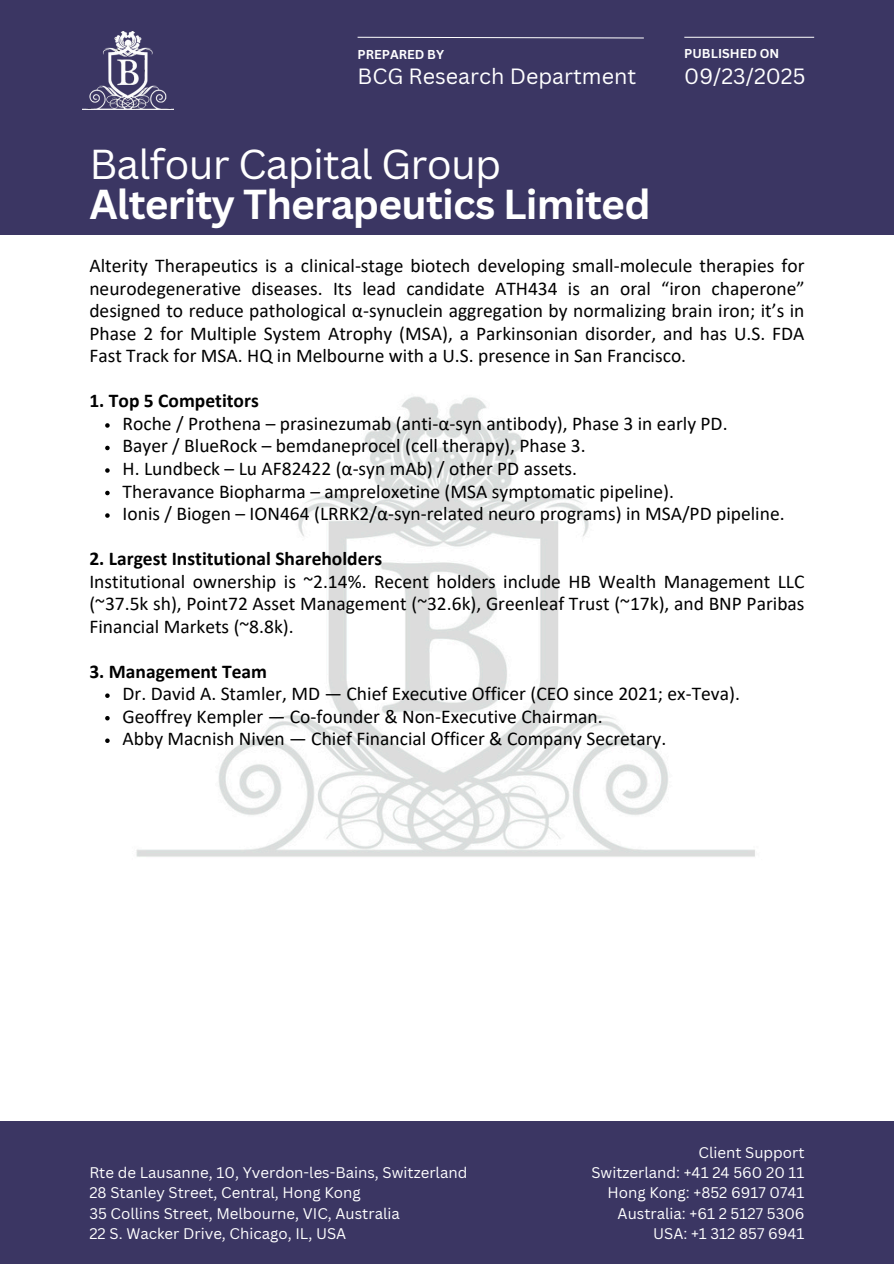
<style>
.page{position:relative;width:894px;height:1264px;background:#fff}
.page>*{position:absolute;margin:0;border:0;box-sizing:border-box;transform-origin:0 0}
.t1{font:700 40.65px "Canva Sans";letter-spacing:-.02em;color:#fff}
.t2{font:40.65px "Canva Sans";letter-spacing:-.02em;color:#fff}
.t3{font:21.45px "Canva Sans";color:#fff}
.t4{font:19.5px/22.5px "Calibri";color:#000;text-align:justify}
.t5{font:700 19.5px "Calibri";color:#000}
.t6{font:15px/20.2px "Canva Sans";color:#fff}
.t7{font:700 12.6px "Canva Sans";color:#fff}
</style>
<div class="page">
<div style="left:0;top:0;width:893px;height:234px;background:#3b3663"></div>
<svg style="left:357px;top:37px;width:287px;height:2px"></svg>
<hr style="left:684px;top:37px;width:129px;height:1px;background:#fff">
<img style="left:106px;top:396px;width:649px;height:461px">
<img style="left:82px;top:32px;width:91px;height:77px">
<svg style="left:105px;top:423px;width:5px;height:5px"></svg>
<svg style="left:105px;top:446px;width:5px;height:4px"></svg>
<svg style="left:105px;top:468px;width:5px;height:5px"></svg>
<svg style="left:105px;top:491px;width:5px;height:4px"></svg>
<svg style="left:105px;top:513px;width:5px;height:5px"></svg>
<svg style="left:105px;top:693px;width:5px;height:5px"></svg>
<svg style="left:105px;top:716px;width:5px;height:4px"></svg>
<svg style="left:105px;top:738px;width:5px;height:5px"></svg>
<div style="left:0;top:1121px;width:893px;height:142px;background:#3b3663"></div>
<p class="t7" style="left:357px;top:45px;width:88px">PREPARED BY</p>
<p class="t7" style="left:684px;top:45px;width:97px">PUBLISHED ON</p>
<p class="t3" style="left:684px;top:61px;width:123px">09/23/2025</p>
<p class="t3" style="left:357px;top:61px;width:280px">BCG Research Department</p>
<h1 class="t2" style="left:89px;top:136px;width:413px">Balfour Capital Group</h1>
<h1 class="t1" style="left:89px;top:175px;width:562px">Alterity Therapeutics Limited</h1>
<p class="t4" style="left:89px;top:256px;width:716px">Alterity Therapeutics is a clinical-stage biotech developing small-molecule therapies for neurodegenerative diseases. Its lead candidate ATH434 is an oral “iron chaperone” designed to reduce pathological α-synuclein aggregation by normalizing brain iron; it’s in Phase 2 for Multiple System Atrophy (MSA), a Parkinsonian disorder, and has U.S. FDA Fast Track for MSA. HQ in Melbourne with a U.S. presence in San Francisco.</p>
<p class="t5" style="left:89px;top:393px;width:171px">1. Top 5 Competitors</p>
<p class="t4" style="left:122px;top:414px;width:663px;text-align:left">Roche / Prothena – prasinezumab (anti-α-syn antibody), Phase 3 in early PD.<br>Bayer / BlueRock – bemdaneprocel (cell therapy), Phase 3.<br>H. Lundbeck – Lu AF82422 (α-syn mAb) / other PD assets.<br>Theravance Biopharma – ampreloxetine (MSA symptomatic pipeline).<br>Ionis / Biogen – ION464 (LRRK2/α-syn-related neuro programs) in MSA/PD pipeline.</p>
<p class="t5" style="left:89px;top:550px;width:294px">2. Largest Institutional Shareholders</p>
<p class="t4" style="left:89px;top:571px;width:716px">Institutional ownership is ~2.14%. Recent holders include HB Wealth Management LLC (~37.5k sh), Point72 Asset Management (~32.6k), Greenleaf Trust (~17k), and BNP Paribas Financial Markets (~8.8k).</p>
<p class="t5" style="left:89px;top:663px;width:179px">3. Management Team</p>
<p class="t4" style="left:122px;top:684px;width:618px;text-align:left">Dr. David A. Stamler, MD — Chief Executive Officer (CEO since 2021; ex-Teva).<br>Geoffrey Kempler — Co-founder &amp; Non-Executive Chairman.<br>Abby Macnish Niven — Chief Financial Officer &amp; Company Secretary.</p>
<p class="t6" style="left:89px;top:1162px;width:379px">Rte de Lausanne, 10, Yverdon-les-Bains, Switzerland 28 Stanley Street, Central, Hong Kong<br>35 Collins Street, Melbourne, VIC, Australia<br>22 S. Wacker Drive, Chicago, IL, USA</p>
<p class="t6" style="left:591px;top:1141px;width:214px;text-align:right">Client Support<br>Switzerland: +41 24 560 20 11<br>Hong Kong: +852 6917 0741<br>Australia: +61 2 5127 5306<br>USA: +1 312 857 6941</p>
</div>
